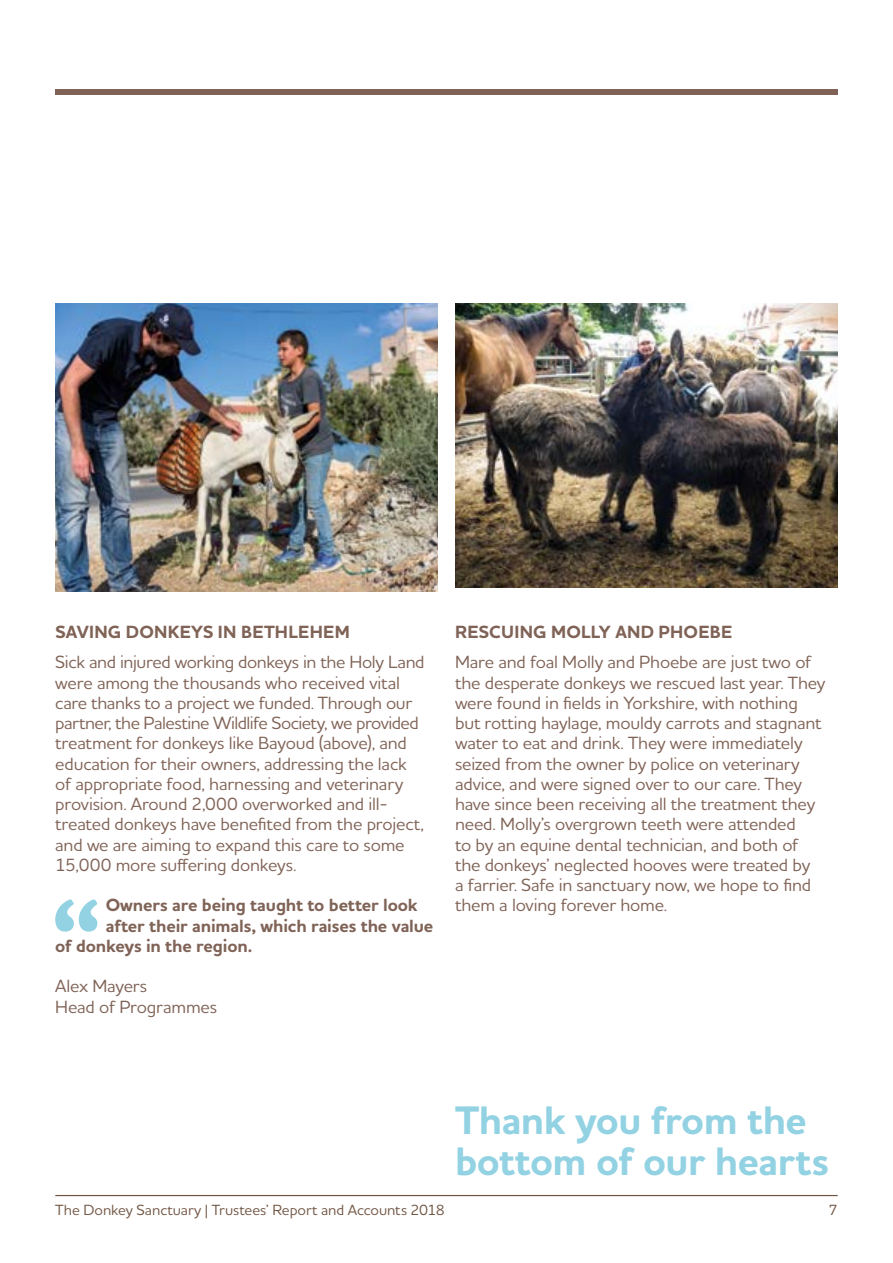
<style>
.page{position:relative;width:893px;height:1263px;background:#fff}
.page>*{position:absolute;margin:0;border:0;box-sizing:border-box;transform-origin:0 0}
.t1{font:700 40.5px/40.5px "Houschka Alt Pro";letter-spacing:-.015em;color:#92d2e3}
.t2{font:500 18px/20.2px "Houschka Alt Pro";letter-spacing:-.01em;color:#806357}
.t3{font:700 18px "Houschka Alt Pro";letter-spacing:-.005em;color:#806357}
.t4{font:500 15px "Houschka Alt Pro";color:#725745}
</style>
<div class="page">
<hr style="left:55px;top:1195px;width:783px;height:1px;background:#725745">
<hr style="left:55px;top:90px;width:783px;height:4px;background:#806357">
<img style="left:55px;top:304px;width:383px;height:287px">
<img style="left:455px;top:304px;width:383px;height:283px">
<svg style="left:55px;top:899px;width:43px;height:32px"></svg>
<p class="t3" style="left:55px;top:620px;width:296px">SAVING DONKEYS IN BETHLEHEM</p>
<p class="t2" style="left:55px;top:652px;width:371px">Sick and injured working donkeys in the Holy Land were among the thousands who received vital care thanks to a project we funded. Through our partner, the Palestine Wildlife Society, we provided treatment for donkeys like Bayoud (above), and education for their owners, addressing the lack of appropriate food, harnessing and veterinary provision. Around 2,000 overworked and ill&shy;treated donkeys have benefited from the project, and we are aiming to expand this care to some 15,000 more suffering donkeys.</p>
<p class="t3" style="left:106px;top:893px;width:313px">Owners are being taught to better look</p>
<p class="t3" style="left:106px;top:914px;width:329px">after their animals, which raises the value</p>
<p class="t3" style="left:55px;top:934px;width:199px">of donkeys in the region.</p>
<p class="t2" style="left:55px;top:976px;width:163px">Alex Mayers<br>Head of Programmes</p>
<p class="t3" style="left:455px;top:620px;width:279px">RESCUING MOLLY AND PHOEBE</p>
<p class="t2" style="left:455px;top:652px;width:372px">Mare and foal Molly and Phoebe are just two of the desperate donkeys we rescued last year. They were found in fields in Yorkshire, with nothing but rotting haylage, mouldy carrots and stagnant water to eat and drink. They were immediately seized from the owner by police on veterinary advice, and were signed over to our care. They have since been receiving all the treatment they need. Molly’s overgrown teeth were attended<br>to by an equine dental technician, and both of the donkeys’ neglected hooves were treated by<br>a farrier. Safe in sanctuary now, we hope to find them a loving forever home.</p>
<h1 class="t1" style="left:455px;top:1101px;width:376px">Thank you from the bottom of our hearts</h1>
<p class="t4" style="left:55px;top:1200px;width:391px">The Donkey Sanctuary | Trustees’ Report and Accounts 2018</p>
<p class="t4" style="left:829px;top:1200px;width:10px">7</p>
</div>
